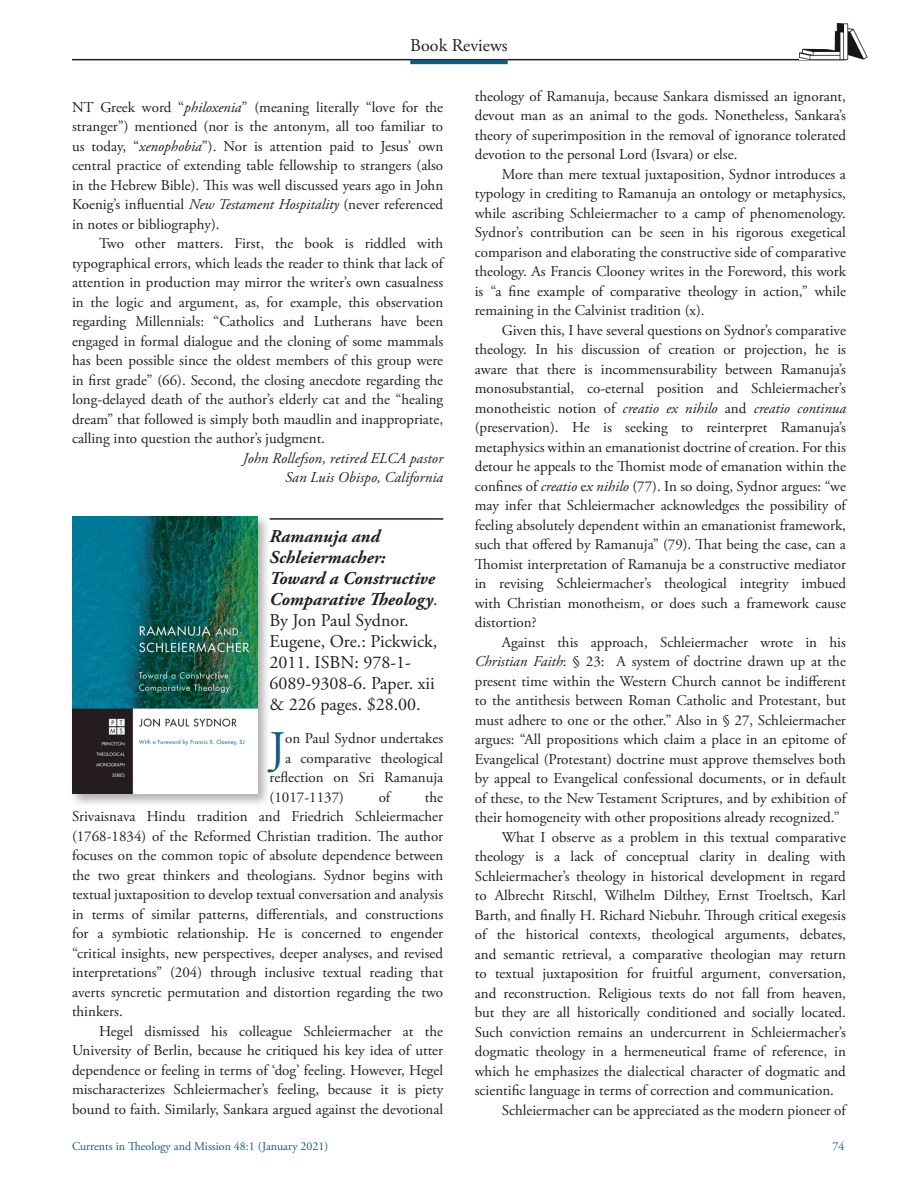
<style>
.page{position:relative;width:918px;height:1188px;background:#fff}
.page>*{position:absolute;margin:0;border:0;box-sizing:border-box;transform-origin:0 0}
.BR_PH_text_1st_parag{font:46.65px "Adobe Garamond Pro";color:#145a7d}
.BR_publication_info{font:18px/21px "Adobe Garamond Pro";color:#231f20}
.BR_PH_text{font:15px/19.5px "Adobe Garamond Pro";color:#231f20;text-align:justify}
.BR_PH_text_1st_parag-2{font:15px/19.5px "Adobe Garamond Pro";color:#231f20;text-align:justify}
.BR_reviewer{font:italic 15px "Adobe Garamond Pro";letter-spacing:.005em;color:#231f20}
.t1{font:12px "Adobe Garamond Pro";color:#145a7d}
.s1{font-style:italic}
.s2{font-weight:700;font-style:italic}
</style>
<div class="page">
<hr style="left:72px;top:59px;width:774px;height:1px;background:#231f20">
<hr style="left:410px;top:60px;width:98px;height:4px;background:#145a7d">
<img style="left:799px;top:23px;width:68px;height:36px">
<hr style="left:270px;top:518px;width:173px;height:2px;background:#231f20">
<div style="left:69px;top:514px;width:202px;height:293px;background:#231f20;opacity:.35"></div>
<img style="left:72px;top:517px;width:186px;height:277px">
<p class="BR_publication_info" style="left:410px;top:36px;width:99px">Book Reviews</p>
<p class="BR_PH_text" style="left:475px;top:87px;width:373px">theology of Ramanuja, because Sankara dismissed an ignorant, devout man as an animal to the gods. Nonetheless, Sankara’s theory of superimposition in the removal of ignorance tolerated devotion to the personal Lord (Isvara) or else.</p>
<p class="BR_PH_text" style="left:475px;top:165px;width:373px;text-indent:27px">More than mere textual juxtaposition, Sydnor introduces a typology in crediting to Ramanuja an ontology or metaphysics, while ascribing Schleiermacher to a camp of phenomenology.<br>Sydnor’s contribution can be seen in his rigorous exegetical comparison and elaborating the constructive side of comparative theology. As Francis Clooney writes in the Foreword, this work is “a fine example of comparative theology in action,” while remaining in the Calvinist tradition (x).</p>
<p class="BR_PH_text" style="left:475px;top:321px;width:373px;text-indent:27px">Given this, I have several questions on Sydnor’s comparative theology. In his discussion of creation or projection, he is aware that there is incommensurability between Ramanuja’s monosubstantial, co-eternal position and Schleiermacher’s monotheistic notion of <span class="s1">creatio ex nihilo</span> and <span class="s1">creatio continua </span>(preservation). He is seeking to reinterpret Ramanuja’s metaphysics within an emanationist doctrine of creation. For this detour he appeals to the Thomist mode of emanation within the confines of <span class="s1">creatio</span> e<span class="s1">x nihilo</span> (77). In so doing, Sydnor argues: “we may infer that Schleiermacher acknowledges the possibility of feeling absolutely dependent within an emanationist framework, such that offered by Ramanuja” (79). That being the case, can a Thomist interpretation of Ramanuja be a constructive mediator in revising Schleiermacher’s theological integrity imbued with Christian monotheism, or does such a framework cause distortion?</p>
<p class="BR_PH_text" style="left:475px;top:633px;width:373px;text-indent:27px">Against this approach, Schleiermacher wrote in his <span class="s1">Christian Faith</span>: § 23: A system of doctrine drawn up at the present time within the Western Church cannot be indifferent to the antithesis between Roman Catholic and Protestant, but must adhere to one or the other.” Also in § 27, Schleiermacher argues: “All propositions which claim a place in an epitome of Evangelical (Protestant) doctrine must approve themselves both by appeal to Evangelical confessional documents, or in default of these, to the New Testament Scriptures, and by exhibition of their homogeneity with other propositions already recognized.”</p>
<p class="BR_PH_text" style="left:475px;top:828px;width:373px;text-indent:27px">What I observe as a problem in this textual comparative theology is a lack of conceptual clarity in dealing with Schleiermacher’s theology in historical development in regard to Albrecht Ritschl, Wilhelm Dilthey, Ernst Troeltsch, Karl Barth, and finally H. Richard Niebuhr. Through critical exegesis of the historical contexts, theological arguments, debates, and semantic retrieval, a comparative theologian may return to textual juxtaposition for fruitful argument, conversation, and reconstruction. Religious texts do not fall from heaven, but they are all historically conditioned and socially located.<br>Such conviction remains an undercurrent in Schleiermacher’s dogmatic theology in a hermeneutical frame of reference, in which he emphasizes the dialectical character of dogmatic and scientific language in terms of correction and communication.</p>
<p class="BR_PH_text" style="left:502px;top:1101px;width:346px">Schleiermacher can be appreciated as the modern pioneer of</p>
<p class="BR_PH_text" style="left:72px;top:98px;width:373px">NT Greek word “<span class="s1">philoxenia</span>” (meaning literally “love for the stranger”) mentioned (nor is the antonym, all too familiar to us today, “<span class="s1">xenophobia</span>”). Nor is attention paid to Jesus’ own central practice of extending table fellowship to strangers (also in the Hebrew Bible). This was well discussed years ago in John Koenig’s influential <span class="s1">New Testament Hospitality</span> (never referenced in notes or bibliography).</p>
<p class="BR_PH_text" style="left:72px;top:234px;width:373px;text-indent:27px">Two other matters. First, the book is riddled with typographical errors, which leads the reader to think that lack of attention in production may mirror the writer’s own casualness in the logic and argument, as, for example, this observation regarding Millennials: “Catholics and Lutherans have been engaged in formal dialogue and the cloning of some mammals has been possible since the oldest members of this group were in first grade” (66). Second, the closing anecdote regarding the long-delayed death of the author’s elderly cat and the “healing dream” that followed is simply both maudlin and inappropriate, calling into question the author’s judgment.</p>
<p class="BR_reviewer" style="left:243px;top:449px;width:202px">John Rollefson, retired ELCA pastor</p>
<p class="BR_reviewer" style="left:285px;top:468px;width:160px">San Luis Obispo, California</p>
<p class="BR_publication_info" style="left:270px;top:527px;width:169px"><span class="s2">Ramanuja and<br>Schleiermacher:<br>Toward a Constructive<br>Comparative Theology</span>.<br>By Jon Paul Sydnor.<br>Eugene, Ore.: Pickwick,<br>2011. ISBN: 978-1-<br>6089-9308-6. Paper. xii &amp; 226 pages. $28.00.</p>
<p class="BR_PH_text_1st_parag" style="left:270px;top:720px;width:18px">J</p>
<p class="BR_PH_text_1st_parag-2" style="left:285px;top:729px;width:159px">on Paul Sydnor undertakes</p>
<p class="BR_PH_text_1st_parag-2" style="left:285px;top:749px;width:159px">a comparative theological</p>
<p class="BR_PH_text_1st_parag-2" style="left:270px;top:768px;width:175px">reflection on Sri Ramanuja</p>
<p class="BR_PH_text_1st_parag-2" style="left:270px;top:788px;width:76px">(1017-1137)</p>
<p class="BR_PH_text_1st_parag-2" style="left:379px;top:788px;width:13px">of</p>
<p class="BR_PH_text_1st_parag-2" style="left:72px;top:788px;width:373px;text-indent:353px">the Srivaisnava Hindu tradition and Friedrich Schleiermacher (1768-1834) of the Reformed Christian tradition. The author focuses on the common topic of absolute dependence between the two great thinkers and theologians. Sydnor begins with textual juxtaposition to develop textual conversation and analysis in terms of similar patterns, differentials, and constructions for a symbiotic relationship. He is concerned to engender “critical insights, new perspectives, deeper analyses, and revised interpretations” (204) through inclusive textual reading that averts syncretic permutation and distortion regarding the two thinkers.</p>
<p class="BR_PH_text" style="left:72px;top:1022px;width:373px;text-indent:27px">Hegel dismissed his colleague Schleiermacher at the University of Berlin, because he critiqued his key idea of utter dependence or feeling in terms of ‘dog’ feeling. However, Hegel mischaracterizes Schleiermacher’s feeling, because it is piety bound to faith. Similarly, Sankara argued against the devotional</p>
<p class="t1" style="left:72px;top:1139px;width:258px">Currents in Theology and Mission 48:1 (January 2021)</p>
<p class="t1" style="left:832px;top:1139px;width:13px">74</p>
</div>
